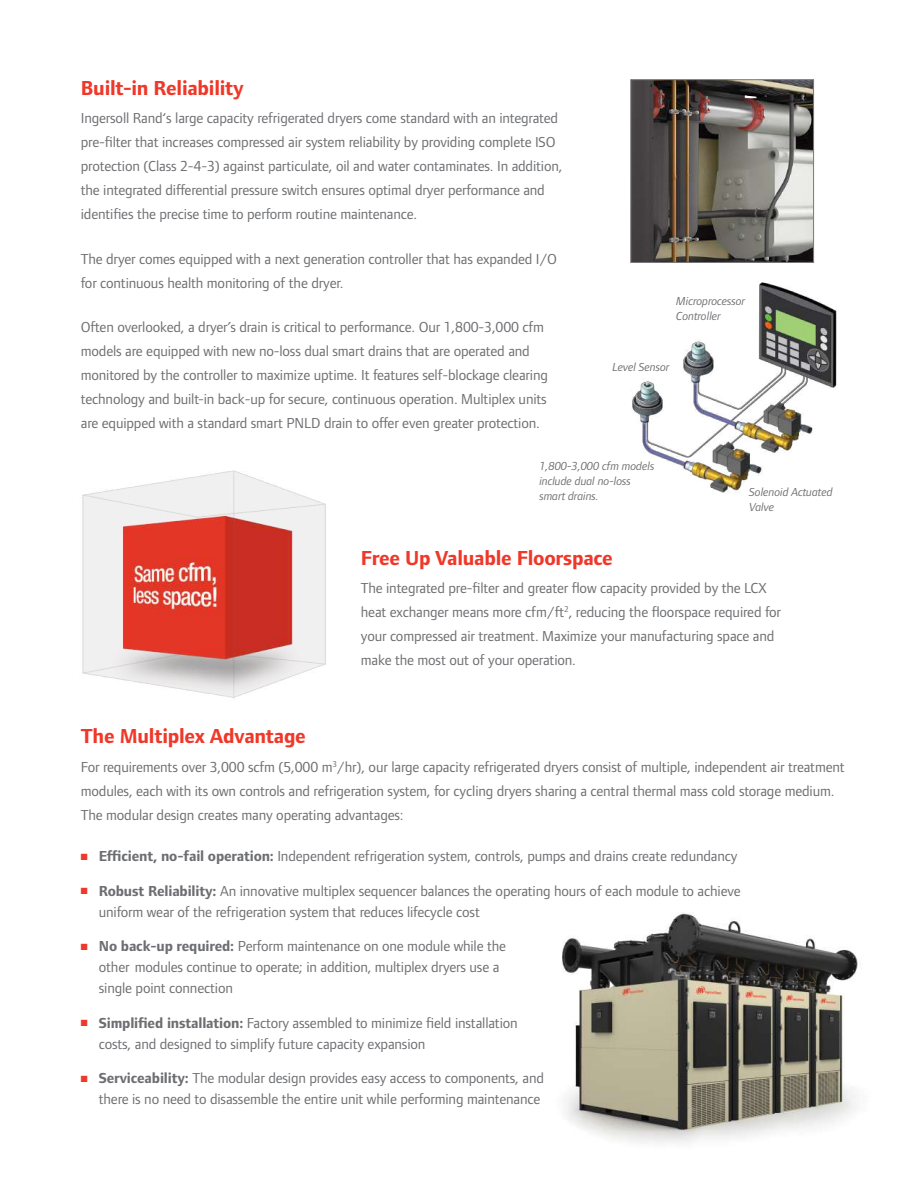
<style>
.page{position:relative;width:918px;height:1188px;background:#fff}
.page>*{position:absolute;margin:0;border:0;box-sizing:border-box;transform-origin:0 0}
.t1{font:700 21px "Foundry Form Sans";letter-spacing:-.01em;color:#ef3829}
.t2{font:15px/24px "Foundry Form Sans";letter-spacing:-.01em;color:#6d6e71}
.t3{font:italic 12px/15px "Foundry Form Sans";letter-spacing:-.01em;color:#6d6e71}
.s1{color:#ef3829}
.s2{font-weight:700}
</style>
<div class="page">
<img style="left:562px;top:912px;width:296px;height:231px">
<img style="left:632px;top:282px;width:205px;height:211px">
<img style="left:632px;top:81px;width:180px;height:180px">
<div style="left:630px;top:79px;width:184px;height:184px;border:1px solid #77787b"></div>
<img style="left:82px;top:470px;width:244px;height:228px">
<h1 class="t1" style="left:81px;top:76px;width:164px">Built-in Reliability</h1>
<p class="t2" style="left:81px;top:106px;width:483px">Ingersoll Rand‘s large capacity refrigerated dryers come standard with an integrated pre-filter that increases compressed air system reliability by providing complete ISO protection (Class 2-4-3) against particulate, oil and water contaminates. In addition, the integrated differential pressure switch ensures optimal dryer performance and identifies the precise time to perform routine maintenance.</p>
<p class="t2" style="left:81px;top:247px;width:478px">The dryer comes equipped with a next generation controller that has expanded I/O for continuous health monitoring of the dryer.</p>
<p class="t2" style="left:81px;top:315px;width:469px">Often overlooked, a dryer’s drain is critical to performance. Our 1,800-3,000 cfm models are equipped with new no-loss dual smart drains that are operated and monitored by the controller to maximize uptime. It features self-blockage clearing technology and built-in back-up for secure, continuous operation. Multiplex units are equipped with a standard smart PNLD drain to offer even greater protection.</p>
<p class="t3" style="left:676px;top:294px;width:70px">Microprocessor<br>Controller</p>
<p class="t3" style="left:613px;top:360px;width:58px">Level Sensor</p>
<p class="t3" style="left:539px;top:459px;width:117px">1,800-3,000 cfm models include dual no-loss smart drains.</p>
<p class="t3" style="left:749px;top:485px;width:85px">Solenoid Actuated<br>Valve</p>
<h1 class="t1" style="left:361px;top:545px;width:254px">Free Up Valuable Floorspace</h1>
<p class="t2" style="left:361px;top:576px;width:422px">The integrated pre-filter and greater flow capacity provided by the LCX heat exchanger means more cfm/ft<sup>2</sup>, reducing the floorspace required for your compressed air treatment. Maximize your manufacturing space and make the most out of your operation.</p>
<h1 class="t1" style="left:81px;top:724px;width:227px">The Multiplex Advantage</h1>
<p class="t2" style="left:81px;top:755px;width:765px">For requirements over 3,000 scfm (5,000 m<sup>3</sup>/hr), our large capacity refrigerated dryers consist of multiple, independent air treatment modules, each with its own controls and refrigeration system, for cycling dryers sharing a central thermal mass cold storage medium.<br>The modular design creates many operating advantages:</p>
<p class="t2" style="left:81px;top:844px;width:658px"><span class="s1">■</span> <span class="s2">Efficient, no-fail operation:</span> Independent refrigeration system, controls, pumps and drains create redundancy</p>
<p class="t2" style="left:99px;top:880px;width:643px;line-height:21px;text-indent:-18px"><span class="s1">■</span> <span class="s2">Robust Reliability:</span> An innovative multiplex sequencer balances the operating hours of each module to achieve uniform wear of the refrigeration system that reduces lifecycle cost</p>
<p class="t2" style="left:99px;top:936px;width:409px;line-height:21px;text-indent:-18px"><span class="s1">■</span> <span class="s2">No back-up required:</span> Perform maintenance on one module while the other modules continue to operate; in addition, multiplex dryers use a single point connection</p>
<p class="t2" style="left:99px;top:1012px;width:420px;line-height:21px;text-indent:-18px"><span class="s1">■</span> <span class="s2">Simplified installation:</span> Factory assembled to minimize field installation costs, and designed to simplify future capacity expansion</p>
<p class="t2" style="left:81px;top:1068px;width:465px;line-height:21px;text-align:right"><span class="s1">■</span> <span class="s2">Serviceability:</span> The modular design provides easy access to components, and there is no need to disassemble the entire unit while performing maintenance</p>
</div>
